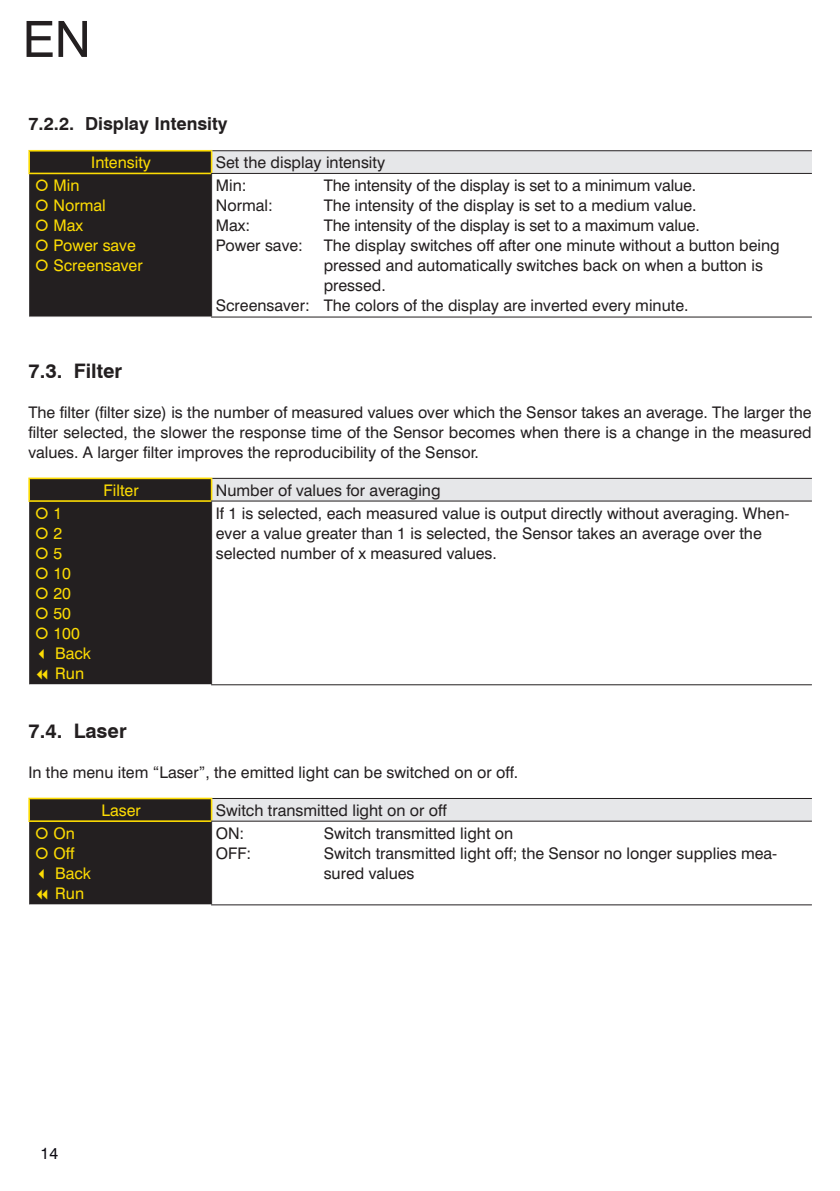
<style>
.page{position:relative;width:840px;height:1191px;background:#fff}
.page>*{position:absolute;margin:0;border:0;box-sizing:border-box;transform-origin:0 0}
.t1{font:50px "Swiss 721 BT";color:#231f20}
.t2{font:700 20px "Swiss 721 BT";color:#231f20}
.t3{font:700 18px "Swiss 721 BT";color:#231f20}
.t4{font:16px/20px "Swiss 721 BT";color:#231f20}
.t5{font:16px/20px "Swiss 721 BT";color:#fddc03}
.t6{font:16px "Swiss 721 BT";color:#0e0c14}
</style>
<div class="page">
<div style="left:211px;top:151px;width:600px;height:22px;background:#e6e7e9"></div>
<hr style="left:28px;top:150px;width:184px;height:1px;background:#fddc03">
<hr style="left:28px;top:151px;width:2px;height:22px;background:#fddc03">
<hr style="left:28px;top:173px;width:183px;height:1px;background:#fddc03">
<hr style="left:212px;top:150px;width:599px;height:1px;background:#231f20">
<hr style="left:211px;top:173px;width:600px;height:1px;background:#231f20">
<hr style="left:211px;top:316px;width:600px;height:1px;background:#231f20">
<div style="left:211px;top:478px;width:600px;height:23px;background:#e6e7e9"></div>
<hr style="left:28px;top:477px;width:184px;height:2px;background:#fddc03">
<hr style="left:28px;top:479px;width:2px;height:21px;background:#fddc03">
<hr style="left:28px;top:500px;width:183px;height:2px;background:#fddc03">
<hr style="left:211px;top:684px;width:600px;height:1px;background:#231f20">
<hr style="left:212px;top:478px;width:599px;height:1px;background:#231f20">
<hr style="left:211px;top:500px;width:600px;height:1px;background:#231f20">
<div style="left:211px;top:798px;width:600px;height:23px;background:#e6e7e9"></div>
<hr style="left:28px;top:797px;width:184px;height:2px;background:#fddc03">
<hr style="left:28px;top:799px;width:2px;height:21px;background:#fddc03">
<hr style="left:28px;top:820px;width:183px;height:2px;background:#fddc03">
<hr style="left:211px;top:904px;width:600px;height:1px;background:#231f20">
<hr style="left:212px;top:798px;width:599px;height:1px;background:#231f20">
<hr style="left:211px;top:820px;width:600px;height:1px;background:#231f20">
<div style="left:29px;top:151px;width:183px;height:166px;background:#231f20"></div>
<div style="left:29px;top:479px;width:183px;height:206px;background:#231f20"></div>
<div style="left:29px;top:799px;width:183px;height:106px;background:#231f20"></div>
<h1 class="t1" style="left:23px;top:9px;width:70px">EN</h1>
<p class="t3" style="left:28px;top:113px;width:201px">7.2.2. Display Intensity</p>
<p class="t5" style="left:91px;top:152px;width:61px">Intensity</p>
<p class="t4" style="left:216px;top:152px;width:171px">Set the display intensity</p>
<p class="t5" style="left:53px;top:176px;width:91px">Min<br>Normal<br>Max<br>Power save<br>Screensaver</p>
<p class="t4" style="left:216px;top:175px;width:32px">Min:</p>
<p class="t4" style="left:323px;top:175px;width:373px">The intensity of the display is set to a minimum value.</p>
<p class="t4" style="left:216px;top:195px;width:58px">Normal:</p>
<p class="t4" style="left:323px;top:195px;width:374px">The intensity of the display is set to a medium value.</p>
<p class="t4" style="left:216px;top:215px;width:36px">Max:</p>
<p class="t4" style="left:323px;top:215px;width:377px">The intensity of the display is set to a maximum value.</p>
<p class="t4" style="left:216px;top:235px;width:88px">Power save:</p>
<p class="t4" style="left:323px;top:235px;width:457px">The display switches off after one minute without a button being</p>
<p class="t4" style="left:323px;top:255px;width:440px">pressed and automatically switches back on when a button is</p>
<p class="t4" style="left:323px;top:275px;width:64px">pressed.</p>
<p class="t4" style="left:216px;top:295px;width:474px">Screensaver: The colors of the display are inverted every minute.</p>
<p class="t2" style="left:28px;top:358px;width:95px">7.3. Filter</p>
<p class="t4" style="left:28px;top:402px;width:784px;text-align:justify">The filter (filter size) is the number of measured values over which the Sensor takes an average. The larger the filter selected, the slower the response time of the Sensor becomes when there is a change in the measured values. A larger filter improves the reproducibility of the Sensor.</p>
<p class="t5" style="left:103px;top:480px;width:37px">Filter</p>
<p class="t4" style="left:216px;top:480px;width:226px">Number of values for averaging</p>
<p class="t5" style="left:53px;top:503px;width:28px">1<br>2<br>5<br>10<br>20<br>50<br>100</p>
<p class="t5" style="left:55px;top:643px;width:37px;text-indent:-20px">✓ Back<br>Run</p>
<p class="t4" style="left:216px;top:503px;width:574px">If 1 is selected, each measured value is output directly without averaging. When&shy;ever a value greater than 1 is selected, the Sensor takes an average over the selected number of x measured values.</p>
<p class="t2" style="left:28px;top:718px;width:100px">7.4. Laser</p>
<p class="t4" style="left:28px;top:762px;width:491px">In the menu item “Laser”, the emitted light can be switched on or off.</p>
<p class="t5" style="left:101px;top:800px;width:41px">Laser</p>
<p class="t4" style="left:216px;top:800px;width:232px">Switch transmitted light on or off</p>
<p class="t5" style="left:53px;top:823px;width:23px">On<br>Off</p>
<p class="t5" style="left:55px;top:863px;width:37px;text-indent:-20px">✓ Back<br>Run</p>
<p class="t4" style="left:216px;top:823px;width:30px">ON:</p>
<p class="t4" style="left:323px;top:823px;width:191px">Switch transmitted light on</p>
<p class="t4" style="left:216px;top:843px;width:37px">OFF:</p>
<p class="t4" style="left:323px;top:843px;width:454px">Switch transmitted light off; the Sensor no longer supplies mea&shy;sured values</p>
<p class="t6" style="left:41px;top:1143px;width:19px">14</p>
</div>
